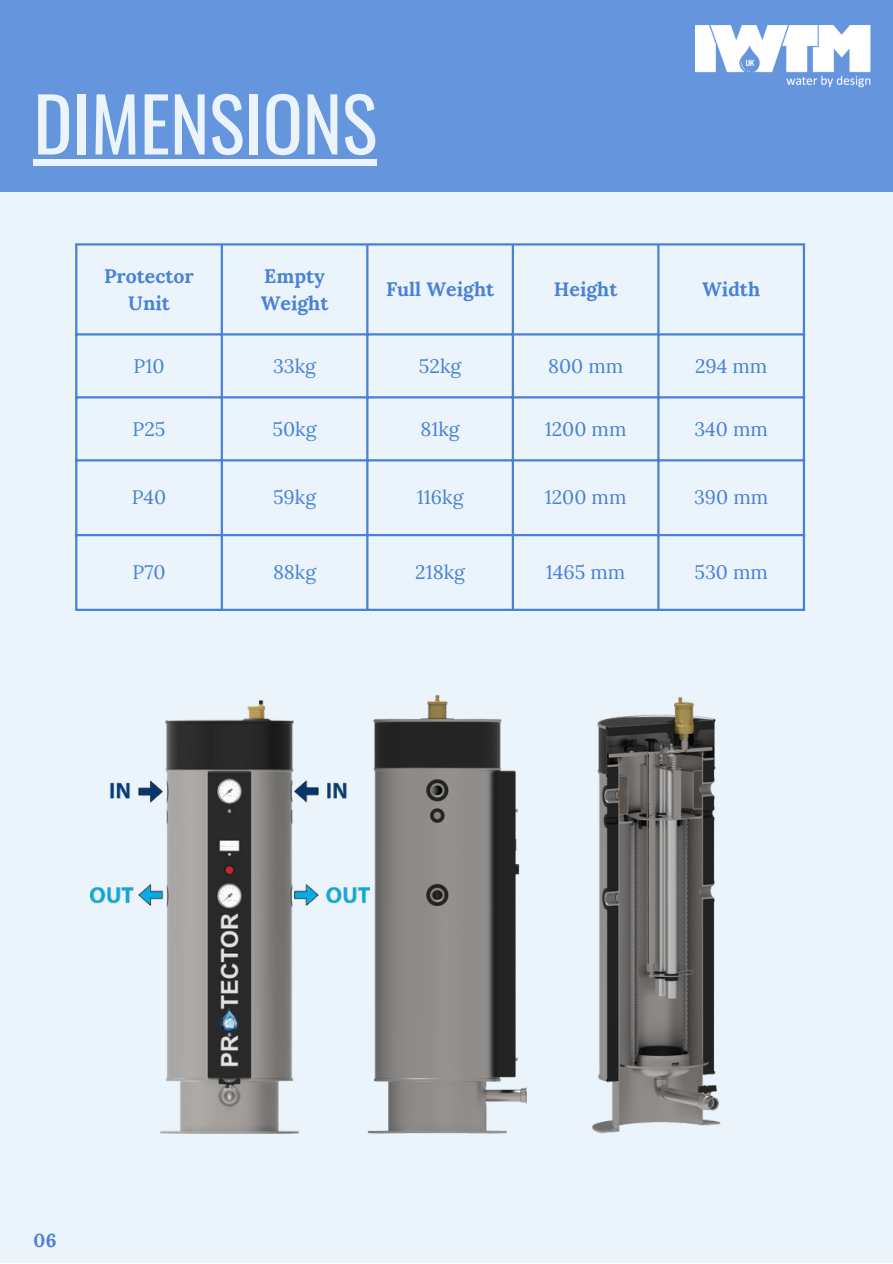
<style>
.page{position:relative;width:893px;height:1264px;background:#fff}
.page>*{position:absolute;margin:0;border:0;box-sizing:border-box;transform-origin:0 0}
.t1{font:74.25px "Oswald";color:#ebf4fa}
.t2{font:19.5px "Lora";color:#4881d6}
.t3{font:700 19.5px/27px "Lora";color:#4881d6;text-align:center}
.t4{font:700 18.75px "Lora";color:#4881d6}
</style>
<div class="page">
<div style="left:0;top:0;width:892px;height:1262px;background:#ebf4fa"></div>
<div style="left:0;top:0;width:892px;height:192px;background:#6596dd"></div>
<hr style="left:75px;top:245px;width:2px;height:363px;background:#4881d6">
<hr style="left:221px;top:245px;width:2px;height:363px;background:#4881d6">
<hr style="left:366px;top:245px;width:2px;height:363px;background:#4881d6">
<hr style="left:511px;top:245px;width:3px;height:363px;background:#4881d6">
<hr style="left:657px;top:245px;width:2px;height:363px;background:#4881d6">
<hr style="left:802px;top:245px;width:3px;height:363px;background:#4881d6">
<hr style="left:75px;top:243px;width:730px;height:2px;background:#4881d6">
<hr style="left:75px;top:333px;width:730px;height:2px;background:#4881d6">
<hr style="left:75px;top:396px;width:730px;height:2px;background:#4881d6">
<hr style="left:75px;top:459px;width:730px;height:2px;background:#4881d6">
<hr style="left:75px;top:534px;width:730px;height:2px;background:#4881d6">
<hr style="left:75px;top:608px;width:730px;height:3px;background:#4881d6">
<div style="left:33px;top:159px;width:344px;height:7px;background:#ebf4fa"></div>
<img style="left:90px;top:700px;width:265px;height:433px">
<img style="left:355px;top:694px;width:171px;height:440px">
<img style="left:592px;top:696px;width:129px;height:438px">
<img style="left:695px;top:25px;width:176px;height:63px">
<h1 class="t1" style="left:33px;top:66px;width:345px">DIMENSIONS</h1>
<p class="t3" style="left:104px;top:262px;width:91px">Protector<br>Unit</p>
<p class="t3" style="left:261px;top:262px;width:69px;text-align:left">Empty<br>Weight</p>
<p class="t3" style="left:386px;top:275px;width:110px">Full Weight</p>
<p class="t3" style="left:554px;top:275px;width:65px">Height</p>
<p class="t3" style="left:702px;top:275px;width:59px">Width</p>
<p class="t2" style="left:133px;top:353px;width:32px">P10</p>
<p class="t2" style="left:273px;top:353px;width:44px">33kg</p>
<p class="t2" style="left:419px;top:353px;width:44px">52kg</p>
<p class="t2" style="left:548px;top:353px;width:77px">800 mm</p>
<p class="t2" style="left:695px;top:353px;width:74px">294 mm</p>
<p class="t2" style="left:133px;top:416px;width:34px">P25</p>
<p class="t2" style="left:272px;top:416px;width:45px">50kg</p>
<p class="t2" style="left:420px;top:416px;width:41px">81kg</p>
<p class="t2" style="left:544px;top:416px;width:83px">1200 mm</p>
<p class="t2" style="left:694px;top:416px;width:75px">340 mm</p>
<p class="t2" style="left:132px;top:484px;width:36px">P40</p>
<p class="t2" style="left:273px;top:484px;width:45px">59kg</p>
<p class="t2" style="left:416px;top:484px;width:48px">116kg</p>
<p class="t2" style="left:544px;top:484px;width:83px">1200 mm</p>
<p class="t2" style="left:694px;top:484px;width:76px">390 mm</p>
<p class="t2" style="left:133px;top:559px;width:34px">P70</p>
<p class="t2" style="left:273px;top:559px;width:45px">88kg</p>
<p class="t2" style="left:415px;top:559px;width:51px">218kg</p>
<p class="t2" style="left:546px;top:559px;width:81px">1465 mm</p>
<p class="t2" style="left:694px;top:559px;width:75px">530 mm</p>
<p class="t4" style="left:33px;top:1227px;width:25px">06</p>
</div>
